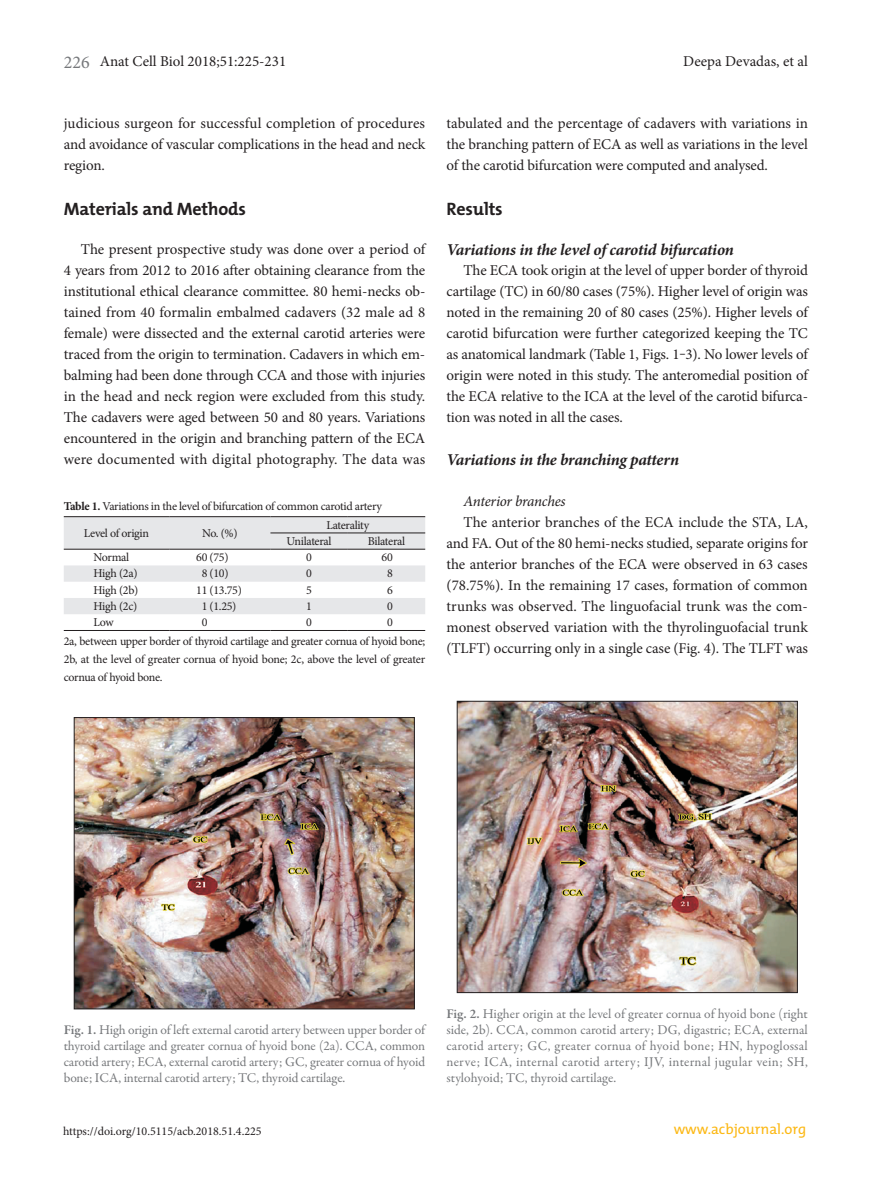
<style>
.page{position:relative;width:893px;height:1191px;background:#fff}
.page>*{position:absolute;margin:0;border:0;box-sizing:border-box;transform-origin:0 0}
.t1{font:700 18px "The Mix";letter-spacing:-.01em;color:#231f20}
.t2{font:italic 700 16.5px "Minion Pro";letter-spacing:-.015em;color:#231f20}
.t3{font:15px/21px "Minion Pro";letter-spacing:-.005em;color:#231f20;text-align:justify}
.t4{font:italic 15px "Minion Pro";letter-spacing:-.02em;color:#231f20}
.t5{font:14.7px "The Mix";color:#fcb814}
.t6{font:13.5px/16.2px "Garamond Premr Pro";letter-spacing:-.005em;color:#76787b;text-align:justify}
.t7{font:12px/18.3px "Minion Pro";letter-spacing:-.025em;color:#231f20}
.t8{font:12px "Minion Pro";color:#231f20}
.s1{font-size:18px;color:#76787b}
.s2{font-weight:700}
.s3{font-weight:600}
</style>
<div class="page">
<svg style="left:64px;top:517px;width:361px;height:97px"></svg>
<hr style="left:270px;top:532px;width:78px;height:1px;background:#231f20">
<hr style="left:348px;top:532px;width:77px;height:1px;background:#231f20">
<hr style="left:64px;top:516px;width:105px;height:1px;background:#231f20">
<hr style="left:169px;top:516px;width:101px;height:1px;background:#231f20">
<hr style="left:270px;top:516px;width:78px;height:1px;background:#231f20">
<hr style="left:348px;top:516px;width:77px;height:1px;background:#231f20">
<hr style="left:64px;top:549px;width:105px;height:1px;background:#231f20">
<hr style="left:169px;top:549px;width:101px;height:1px;background:#231f20">
<hr style="left:270px;top:549px;width:78px;height:1px;background:#231f20">
<hr style="left:348px;top:549px;width:77px;height:1px;background:#231f20">
<hr style="left:64px;top:630px;width:105px;height:1px;background:#231f20">
<hr style="left:169px;top:630px;width:101px;height:1px;background:#231f20">
<hr style="left:270px;top:630px;width:78px;height:1px;background:#231f20">
<hr style="left:348px;top:630px;width:77px;height:1px;background:#231f20">
<img style="left:76px;top:719px;width:337px;height:288px">
<div style="left:74px;top:717px;width:341px;height:292px;border:1px solid #231f20"></div>
<img style="left:459px;top:703px;width:337px;height:288px">
<div style="left:457px;top:701px;width:341px;height:292px;border:1px solid #231f20"></div>
<p class="t3" style="left:64px;top:50px;width:224px"><span class="s1">226</span> Anat Cell Biol 2018;51:225-231</p>
<p class="t3" style="left:683px;top:50px;width:126px">Deepa Devadas, et al</p>
<p class="t3" style="left:64px;top:113px;width:363px">judicious surgeon for successful completion of procedures and avoidance of vascular complications in the head and neck region.</p>
<p class="t1" style="left:64px;top:194px;width:184px">Materials and Methods</p>
<p class="t3" style="left:64px;top:239px;width:363px;text-indent:17px">The present prospective study was done over a period of 4 years from 2012 to 2016 after obtaining clearance from the institutional ethical clearance committee. 80 hemi-necks ob&shy;tained from 40 formalin embalmed cadavers (32 male ad 8 female) were dissected and the external carotid arteries were traced from the origin to termination. Cadavers in which em&shy;balming had been done through CCA and those with injuries in the head and neck region were excluded from this study.<br>The cadavers were aged between 50 and 80 years. Variations encountered in the origin and branching pattern of the ECA were documented with digital photography. The data was</p>
<p class="t7" style="left:64px;top:497px;width:320px"><span class="s2">Table 1.</span> Variations in the level of bifurcation of common carotid artery</p>
<p class="t7" style="left:84px;top:524px;width:67px">Level of origin</p>
<p class="t7" style="left:202px;top:524px;width:37px">No. (%)</p>
<p class="t7" style="left:287px;top:517px;width:84px;line-height:16.2px;text-indent:40px">Laterality<br>Unilateral</p>
<p class="t7" style="left:368px;top:532px;width:39px">Bilateral</p>
<p class="t7" style="left:94px;top:548px;width:37px">Normal</p>
<p class="t7" style="left:196px;top:548px;width:34px">60 (75)</p>
<p class="t7" style="left:306px;top:548px;width:7px">0</p>
<p class="t7" style="left:382px;top:548px;width:13px">60</p>
<p class="t7" style="left:94px;top:564px;width:45px">High (2a)</p>
<p class="t7" style="left:202px;top:564px;width:28px">8 (10)</p>
<p class="t7" style="left:306px;top:564px;width:7px">0</p>
<p class="t7" style="left:387px;top:564px;width:7px">8</p>
<p class="t7" style="left:94px;top:581px;width:46px">High (2b)</p>
<p class="t7" style="left:196px;top:581px;width:47px">11 (13.75)</p>
<p class="t7" style="left:306px;top:581px;width:7px">5</p>
<p class="t7" style="left:387px;top:581px;width:7px">6</p>
<p class="t7" style="left:94px;top:597px;width:45px">High (2c)</p>
<p class="t7" style="left:202px;top:597px;width:36px">1 (1.25)</p>
<p class="t7" style="left:306px;top:597px;width:7px">1</p>
<p class="t7" style="left:387px;top:597px;width:7px">0</p>
<p class="t7" style="left:94px;top:613px;width:22px">Low</p>
<p class="t7" style="left:202px;top:613px;width:7px">0</p>
<p class="t7" style="left:306px;top:613px;width:7px">0</p>
<p class="t7" style="left:64px;top:613px;width:363px;text-indent:323px">0<br>2a, between upper border of thyroid cartilage and greater cornua of hyoid bone; 2b, at the level of greater cornua of hyoid bone; 2c, above the level of greater cornua of hyoid bone.</p>
<p class="t3" style="left:446px;top:113px;width:363px">tabulated and the percentage of cadavers with variations in the branching pattern of ECA as well as variations in the level of the carotid bifurcation were computed and analysed.</p>
<p class="t1" style="left:446px;top:194px;width:58px">Results</p>
<p class="t2" style="left:446px;top:238px;width:289px">Variations in the level of carotid bifurcation</p>
<p class="t3" style="left:446px;top:260px;width:363px;text-indent:17px">The ECA took origin at the level of upper border of thyroid cartilage (TC) in 60/80 cases (75%). Higher level of origin was noted in the remaining 20 of 80 cases (25%). Higher levels of carotid bifurcation were further categorized keeping the TC as anatomical landmark (Table 1, Figs. 1‒3). No lower levels of origin were noted in this study. The anteromedial position of the ECA relative to the ICA at the level of the carotid bifurca&shy;tion was noted in all the cases.</p>
<p class="t2" style="left:446px;top:448px;width:234px">Variations in the branching pattern</p>
<p class="t4" style="left:463px;top:491px;width:104px">Anterior branches</p>
<p class="t3" style="left:446px;top:512px;width:363px;text-indent:17px">The anterior branches of the ECA include the STA, LA, and FA. Out of the 80 hemi-necks studied, separate origins for the anterior branches of the ECA were observed in 63 cases (78.75%). In the remaining 17 cases, formation of common trunks was observed. The linguofacial trunk was the com&shy;monest observed variation with the thyrolinguofacial trunk (TLFT) occurring only in a single case (Fig. 4). The TLFT was</p>
<p class="t6" style="left:64px;top:1021px;width:363px"><span class="s3">Fig. 1.</span> High origin of left external carotid artery between upper border of thyroid cartilage and greater cornua of hyoid bone (2a). CCA, common carotid artery; ECA, external carotid artery; GC, greater cornua of hyoid bone; ICA, internal carotid artery; TC, thyroid cartilage.</p>
<p class="t6" style="left:446px;top:1005px;width:363px"><span class="s3">Fig. 2.</span> Higher origin at the level of greater cornua of hyoid bone (right side, 2b). CCA, common carotid artery; DG, digastric; ECA, external carotid artery; GC, greater cornua of hyoid bone; HN, hypoglossal nerve; ICA, internal carotid artery; IJV, internal jugular vein; SH, stylohyoid; TC, thyroid cartilage.</p>
<p class="t8" style="left:63px;top:1123px;width:200px">https://doi.org/10.5115/acb.2018.51.4.225</p>
<p class="t5" style="left:674px;top:1117px;width:134px">www.acbjournal.org</p>
</div>
